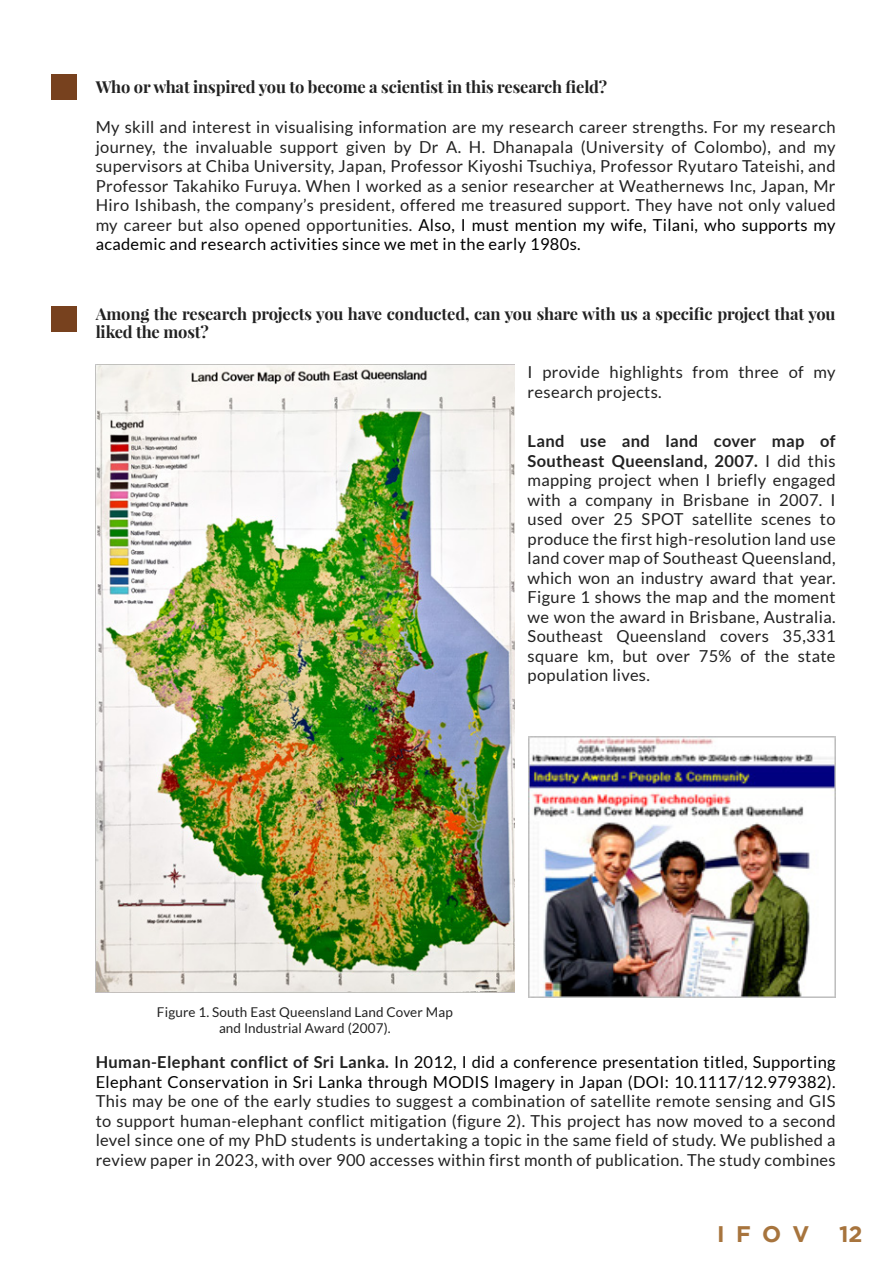
<style>
.page{position:relative;width:893px;height:1263px;background:#fff}
.page>*{position:absolute;margin:0;border:0;box-sizing:border-box;transform-origin:0 0}
.t1{font:700 22.5px "Gotham";letter-spacing:.5em;color:#a7743d}
.t2{font:16.5px/19.5px "Lato";letter-spacing:.02em;color:#222;text-align:justify}
.t3{font:700 16.5px/17.9px "Playfair Display";letter-spacing:-.01em;color:#222}
.t4{font:13.5px "Lato";letter-spacing:.01em;color:#222}
.s1{color:#000}
.s2{font-weight:700}
</style>
<div class="page">
<div style="left:51px;top:306px;width:26px;height:26px;background:#77411e"></div>
<div style="left:51px;top:74px;width:26px;height:26px;background:#77411e"></div>
<img style="left:96px;top:365px;width:418px;height:628px">
<img style="left:529px;top:736px;width:307px;height:261px">
<p class="t3" style="left:96px;top:78px;width:513px">Who or what inspired you to become a scientist in this research field?</p>
<p class="t2" style="left:96px;top:117px;width:741px">My skill and interest in visualising information are my research career strengths. For my research journey, the invaluable support given by Dr A. H. Dhanapala (University of Colombo), and my supervisors at Chiba University, Japan, Professor Kiyoshi Tsuchiya, Professor Ryutaro Tateishi, and Professor Takahiko Furuya. When I worked as a senior researcher at Weathernews Inc, Japan, Mr Hiro Ishibash, the company’s president, offered me treasured support. They have not only valued my career but also opened opportunities. <span class="s1">Also, I must mention my wife, Tilani, who supports my academic and research activities since we met in the early 1980s.</span></p>
<p class="t3" style="left:96px;top:305px;width:741px">Among the research projects you have conducted, can you share with us a specific project that you liked the most?</p>
<p class="t2" style="left:528px;top:362px;width:309px">I provide highlights from three of my research projects.</p>
<p class="t2" style="left:528px;top:431px;width:309px"><span class="s2">Land use and land cover map of Southeast Queensland, 2007.</span> I did this mapping project when I briefly engaged with a company in Brisbane in 2007. I used over 25 SPOT satellite scenes to produce the first high-resolution land use land cover map of Southeast Queensland, which won an industry award that year.<br>Figure 1 shows the map and the moment we won the award in Brisbane, Australia.<br>Southeast Queensland covers 35,331 square km, but over 75% of the state population lives.</p>
<p class="t4" style="left:157px;top:1005px;width:297px">Figure 1. South East Queensland Land Cover Map</p>
<p class="t4" style="left:219px;top:1021px;width:173px">and Industrial Award (2007).</p>
<p class="t2" style="left:96px;top:1052px;width:741px"><span class="s2">Human-Elephant conflict of Sri Lanka.</span> <span class="s1">In 2012, I did a conference presentation titled, Supporting Elephant Conservation in Sri Lanka through MODIS Imagery in Japan (DOI: 10.1117/12.979382).<br></span>This may be one of the early studies to suggest a combination of satellite remote sensing and GIS to support human-elephant conflict mitigation (figure 2). This project has now moved to a second level since one of my PhD students is undertaking a topic in the same field of study. We published a review paper in 2023, with over 900 accesses within first month of publication. The study combines</p>
<p class="t1" style="left:717px;top:1221px;width:94px">IFOV</p>
<p class="t1" style="left:839px;top:1221px;width:25px">12</p>
</div>
